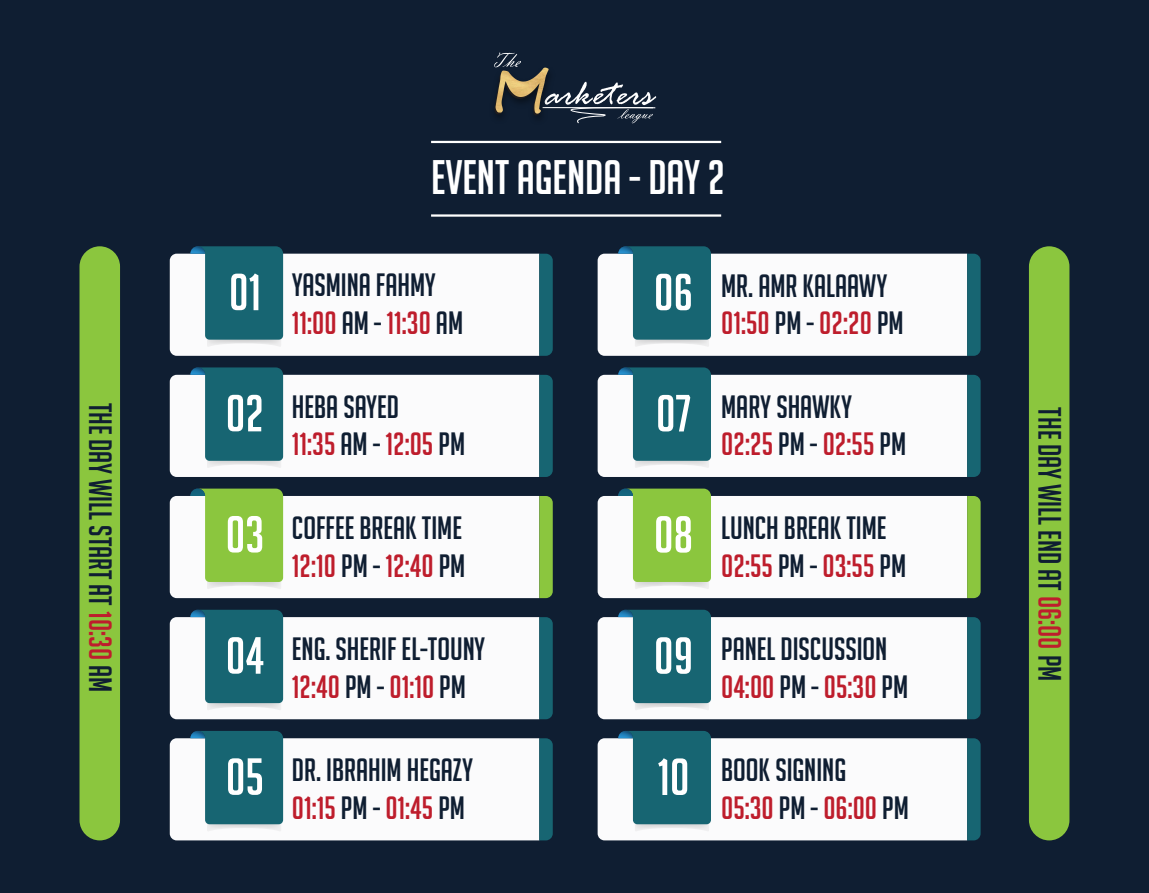
<style>
.page{position:relative;width:1149px;height:893px;background:#fff}
.page>*{position:absolute;margin:0;border:0;box-sizing:border-box;transform-origin:0 0}
.t1{font:50.85px "Big Noodle Titling";color:#fff}
.t2{font:47.25px "Big Noodle Titling";color:#fff}
.t3{font:31.5px/37.8px "Big Noodle Titling";color:#0f1e32}
.s1{color:#be1d2c}
</style>
<div class="page">
<div style="left:0;top:0;width:1148px;height:893px;background:#0f1e32"></div>
<svg style="left:170px;top:489px;width:382px;height:109px"></svg>
<svg style="left:170px;top:246px;width:382px;height:110px"></svg>
<svg style="left:170px;top:367px;width:382px;height:110px"></svg>
<svg style="left:170px;top:731px;width:382px;height:109px"></svg>
<svg style="left:170px;top:610px;width:382px;height:109px"></svg>
<svg style="left:597px;top:246px;width:383px;height:110px"></svg>
<svg style="left:597px;top:489px;width:383px;height:109px"></svg>
<svg style="left:597px;top:731px;width:383px;height:109px"></svg>
<svg style="left:597px;top:367px;width:383px;height:110px"></svg>
<svg style="left:597px;top:610px;width:383px;height:109px"></svg>
<svg style="left:494px;top:53px;width:162px;height:70px"></svg>
<img style="left:495px;top:68px;width:50px;height:45px">
<hr style="left:431px;top:141px;width:290px;height:2px;background:#fff">
<hr style="left:431px;top:214px;width:290px;height:3px;background:#fff">
<div style="left:79px;top:246px;width:41px;height:594px;background:#8bc63e;border-radius:20px"></div>
<div style="left:1028px;top:246px;width:41px;height:594px;background:#8bc63e;border-radius:20px"></div>
<h1 class="t1" style="left:229px;top:265px;width:34px">01</h1>
<h2 class="t2" style="left:431px;top:152px;width:295px">EVENT AGENDA - DAY 2</h2>
<p class="t3" style="left:292px;top:266px;width:173px">YASMINA FAHMY<br><span class="s1">11:00</span> AM - <span class="s1">11:30</span> AM</p>
<h1 class="t1" style="left:653px;top:265px;width:41px">06</h1>
<p class="t3" style="left:721px;top:266px;width:184px">MR. AMR KALAAWY<br><span class="s1">01:50</span> PM - <span class="s1">02:20</span> PM</p>
<h1 class="t1" style="left:225px;top:386px;width:40px">02</h1>
<h1 class="t1" style="left:655px;top:386px;width:37px">07</h1>
<p class="t3" style="left:292px;top:388px;width:175px">HEBA SAYED<br><span class="s1">11:35</span> AM - <span class="s1">12:05</span> PM</p>
<p class="t3" style="left:721px;top:388px;width:186px">MARY SHAWKY<br><span class="s1">02:25</span> PM - <span class="s1">02:55</span> PM</p>
<p class="t3" style="left:119px;top:402px;width:291px;rotate:90deg">the day will start at <span class="s1">10:30</span> am</p>
<p class="t3" style="left:1068px;top:407px;width:275px;rotate:90deg">the day will END at <span class="s1">06:00</span> Pm</p>
<h1 class="t1" style="left:225px;top:507px;width:40px">03</h1>
<h1 class="t1" style="left:653px;top:507px;width:41px">08</h1>
<p class="t3" style="left:292px;top:509px;width:175px">COFFEE BREAK TIME<br><span class="s1">12:10</span> PM - <span class="s1">12:40</span> PM</p>
<p class="t3" style="left:721px;top:509px;width:186px">LUNCH BREAK TIME<br><span class="s1">02:55</span> PM - <span class="s1">03:55</span> PM</p>
<h1 class="t1" style="left:225px;top:628px;width:40px">04</h1>
<h1 class="t1" style="left:653px;top:628px;width:41px">09</h1>
<p class="t3" style="left:292px;top:630px;width:195px">ENG. SHERIF EL-TOUNY<br><span class="s1">12:40</span> PM - <span class="s1">01:10</span> PM</p>
<p class="t3" style="left:721px;top:630px;width:189px">PANEL DISCUSSION<br><span class="s1">04:00</span> PM - <span class="s1">05:30</span> PM</p>
<h1 class="t1" style="left:226px;top:749px;width:40px">05</h1>
<p class="t3" style="left:292px;top:751px;width:182px">DR. IBRAHIM HEGAZY<br><span class="s1">01:15</span> PM - <span class="s1">01:45</span> PM</p>
<h1 class="t1" style="left:657px;top:749px;width:34px">10</h1>
<p class="t3" style="left:721px;top:751px;width:189px">BOOK SIGNING<br><span class="s1">05:30</span> PM - <span class="s1">06:00</span> PM</p>
</div>
